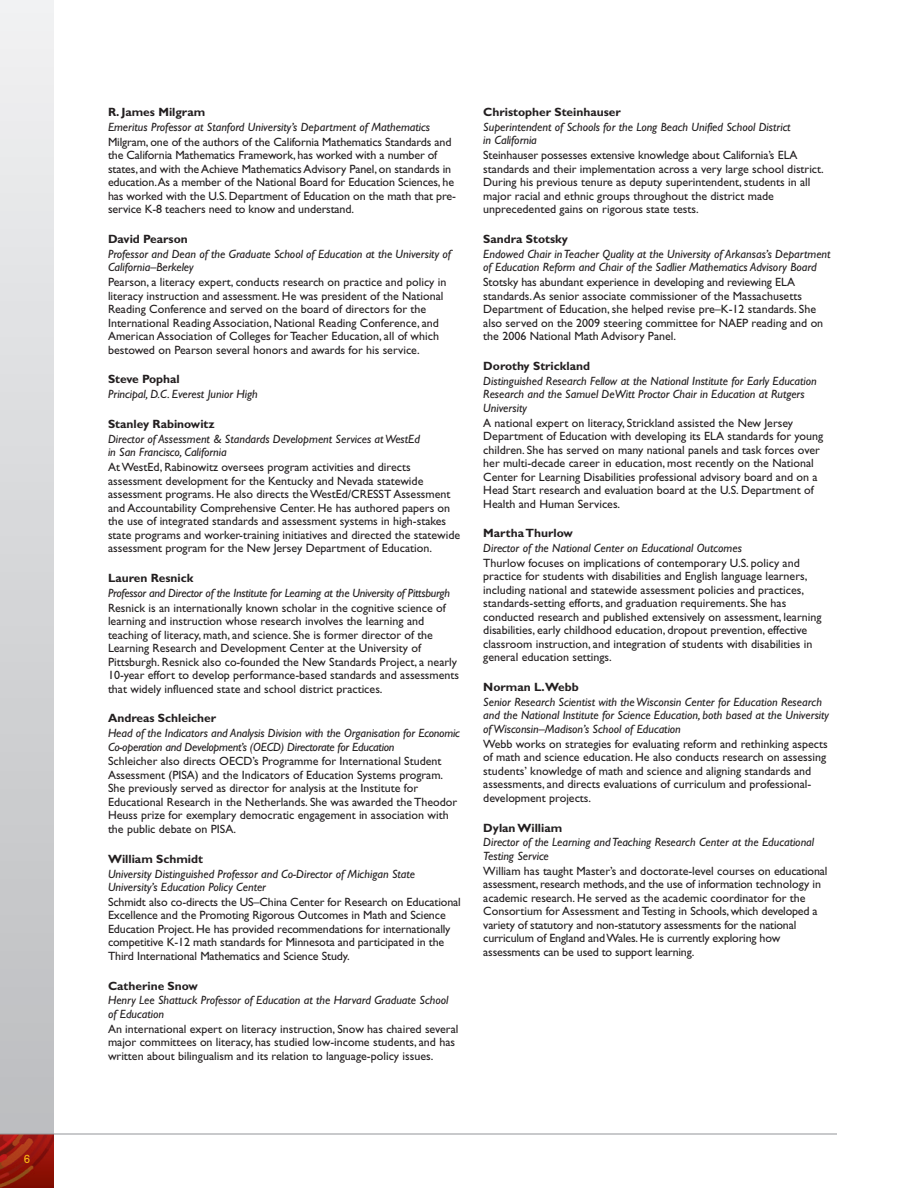
<style>
.page{position:relative;width:918px;height:1188px;background:#fff}
.page>*{position:absolute;margin:0;border:0;box-sizing:border-box;transform-origin:0 0}
.t1{font:12px/13.5px "Gill Sans";color:#231f20}
.t2{font:italic 12px/13.5px "Gill Sans";color:#231f20}
.t3{font:700 12px "Gill Sans";color:#231f20}
.t4{font:italic 12px/13.5px "Gill Sans";letter-spacing:-.02em;color:#231f20}
.t5{font:12px "Rockwell";color:#fdbe12}
</style>
<div class="page">
<div style="left:0;top:0;width:54px;height:1134px;background:linear-gradient(to bottom,#f0f1f2,#bcbdc0)"></div>
<img style="left:0;top:1135px;width:54px;height:53px">
<hr style="left:0;top:1134px;width:837px;height:1px;background:#939598">
<p class="t5" style="left:24px;top:1152px;width:8px">6</p>
<p class="t3" style="left:108px;top:108px;width:99px">R. James Milgram</p>
<p class="t2" style="left:108px;top:121px;width:323px">Emeritus Professor at Stanford University’s Department of Mathematics</p>
<p class="t1" style="left:108px;top:136px;width:350px">Milgram, one of the authors of the California Mathematics Standards and the California Mathematics Framework, has worked with a number of states, and with the Achieve Mathematics Advisory Panel, on standards in education.As a member of the National Board for Education Sciences, he has worked with the U.S. Department of Education on the math that pre&shy;service K-8 teachers need to know and understand.</p>
<p class="t3" style="left:108px;top:234px;width:81px">David Pearson</p>
<p class="t2" style="left:108px;top:248px;width:345px">Professor and Dean of the Graduate School of Education at the University of<br>California–Berkeley</p>
<p class="t1" style="left:108px;top:277px;width:340px">Pearson, a literacy expert, conducts research on practice and policy in literacy instruction and assessment. He was president of the National Reading Conference and served on the board of directors for the International Reading Association, National Reading Conference, and American Association of Colleges for Teacher Education, all of which bestowed on Pearson several honors and awards for his service.</p>
<p class="t3" style="left:108px;top:375px;width:73px">Steve Pophal</p>
<p class="t2" style="left:108px;top:389px;width:151px">Principal, D.C. Everest Junior High</p>
<p class="t3" style="left:108px;top:419px;width:108px">Stanley Rabinowitz</p>
<p class="t2" style="left:108px;top:433px;width:314px">Director of Assessment &amp; Standards Development Services atWestEd in San Francisco, California</p>
<p class="t1" style="left:108px;top:462px;width:354px">At WestEd, Rabinowitz oversees program activities and directs assessment development for the Kentucky and Nevada statewide assessment programs. He also directs the WestEd/CRESST Assessment and Accountability Comprehensive Center. He has authored papers on the use of integrated standards and assessment systems in high-stakes state programs and worker-training initiatives and directed the statewide assessment program for the New Jersey Department of Education.</p>
<p class="t3" style="left:108px;top:573px;width:87px">Lauren Resnick</p>
<p class="t4" style="left:108px;top:587px;width:344px">Professor and Director of the Institute for Learning at the University of Pittsburgh</p>
<p class="t1" style="left:108px;top:602px;width:353px">Resnick is an internationally known scholar in the cognitive science of learning and instruction whose research involves the learning and teaching of literacy, math, and science. She is former director of the Learning Research and Development Center at the University of Pittsburgh. Resnick also co-founded the New Standards Project, a nearly 10-year effort to develop performance-based standards and assessments that widely influenced state and school district practices.</p>
<p class="t3" style="left:108px;top:714px;width:110px">Andreas Schleicher</p>
<p class="t4" style="left:108px;top:727px;width:353px">Head of the Indicators and Analysis Division with the Organisation for Economic<br>Co-operation and Development’s (OECD) Directorate for Education</p>
<p class="t1" style="left:108px;top:756px;width:351px">Schleicher also directs OECD’s Programme for International Student Assessment (PISA) and the Indicators of Education Systems program.<br>She previously served as director for analysis at the Institute for Educational Research in the Netherlands. She was awarded the Theodor Heuss prize for exemplary democratic engagement in association with the public debate on PISA.</p>
<p class="t3" style="left:108px;top:854px;width:96px">William Schmidt</p>
<p class="t2" style="left:108px;top:868px;width:309px">University Distinguished Professor and Co-Director of Michigan State<br>University’s Education Policy Center</p>
<p class="t1" style="left:108px;top:896px;width:354px">Schmidt also co-directs the US–China Center for Research on Educational Excellence and the Promoting Rigorous Outcomes in Math and Science Education Project. He has provided recommendations for internationally competitive K-12 math standards for Minnesota and participated in the Third International Mathematics and Science Study.</p>
<p class="t3" style="left:108px;top:981px;width:91px">Catherine Snow</p>
<p class="t2" style="left:108px;top:995px;width:342px">Henry Lee Shattuck Professor of Education at the Harvard Graduate School of Education</p>
<p class="t1" style="left:108px;top:1023px;width:352px">An international expert on literacy instruction, Snow has chaired several major committees on literacy, has studied low-income students, and has written about bilingualism and its relation to language-policy issues.</p>
<p class="t3" style="left:483px;top:108px;width:139px">Christopher Steinhauser</p>
<p class="t2" style="left:483px;top:121px;width:309px">Superintendent of Schools for the Long Beach Unified School District in California</p>
<p class="t1" style="left:483px;top:150px;width:342px">Steinhauser possesses extensive knowledge about California’s ELA standards and their implementation across a very large school district.<br>During his previous tenure as deputy superintendent, students in all major racial and ethnic groups throughout the district made unprecedented gains on rigorous state tests.</p>
<p class="t3" style="left:483px;top:234px;width:86px">Sandra Stotsky</p>
<p class="t2" style="left:483px;top:248px;width:349px">Endowed Chair inTeacher Quality at the University of Arkansas’s Department of Education Reform and Chair of the Sadlier Mathematics Advisory Board</p>
<p class="t1" style="left:483px;top:277px;width:342px">Stotsky has abundant experience in developing and reviewing ELA standards.As senior associate commissioner of the Massachusetts Department of Education, she helped revise pre–K-12 standards. She also served on the 2009 steering committee for NAEP reading and on the 2006 National Math Advisory Panel.</p>
<p class="t3" style="left:483px;top:361px;width:108px">Dorothy Strickland</p>
<p class="t2" style="left:483px;top:375px;width:335px">Distinguished Research Fellow at the National Institute for Early Education<br>Research and the Samuel DeWitt Proctor Chair in Education at Rutgers<br>University</p>
<p class="t1" style="left:483px;top:417px;width:342px">A national expert on literacy, Strickland assisted the New Jersey Department of Education with developing its ELA standards for young children. She has served on many national panels and task forces over her multi-decade career in education, most recently on the National Center for Learning Disabilities professional advisory board and on a Head Start research and evaluation board at the U.S. Department of Health and Human Services.</p>
<p class="t3" style="left:483px;top:529px;width:91px">MarthaThurlow</p>
<p class="t2" style="left:483px;top:542px;width:260px">Director of the National Center on Educational Outcomes</p>
<p class="t1" style="left:483px;top:557px;width:340px">Thurlow focuses on implications of contemporary U.S. policy and practice for students with disabilities and English language learners, including national and statewide assessment policies and practices, standards-setting efforts, and graduation requirements. She has conducted research and published extensively on assessment, learning disabilities, early childhood education, dropout prevention, effective classroom instruction, and integration of students with disabilities in general education settings.</p>
<p class="t3" style="left:483px;top:683px;width:97px">Norman L.Webb</p>
<p class="t2" style="left:483px;top:696px;width:347px">Senior Research Scientist with theWisconsin Center for Education Research and the National Institute for Science Education, both based at the University ofWisconsin–Madison’s School of Education</p>
<p class="t1" style="left:483px;top:738px;width:346px">Webb works on strategies for evaluating reform and rethinking aspects of math and science education. He also conducts research on assessing students’ knowledge of math and science and aligning standards and assessments, and directs evaluations of curriculum and professional&shy;development projects.</p>
<p class="t3" style="left:483px;top:823px;width:80px">Dylan William</p>
<p class="t2" style="left:483px;top:837px;width:332px">Director of the Learning andTeaching Research Center at the Educational<br>Testing Service</p>
<p class="t1" style="left:483px;top:865px;width:346px">William has taught Master’s and doctorate-level courses on educational assessment, research methods, and the use of information technology in academic research. He served as the academic coordinator for the Consortium for Assessment and Testing in Schools, which developed a variety of statutory and non-statutory assessments for the national curriculum of England andWales. He is currently exploring how assessments can be used to support learning.</p>
</div>
